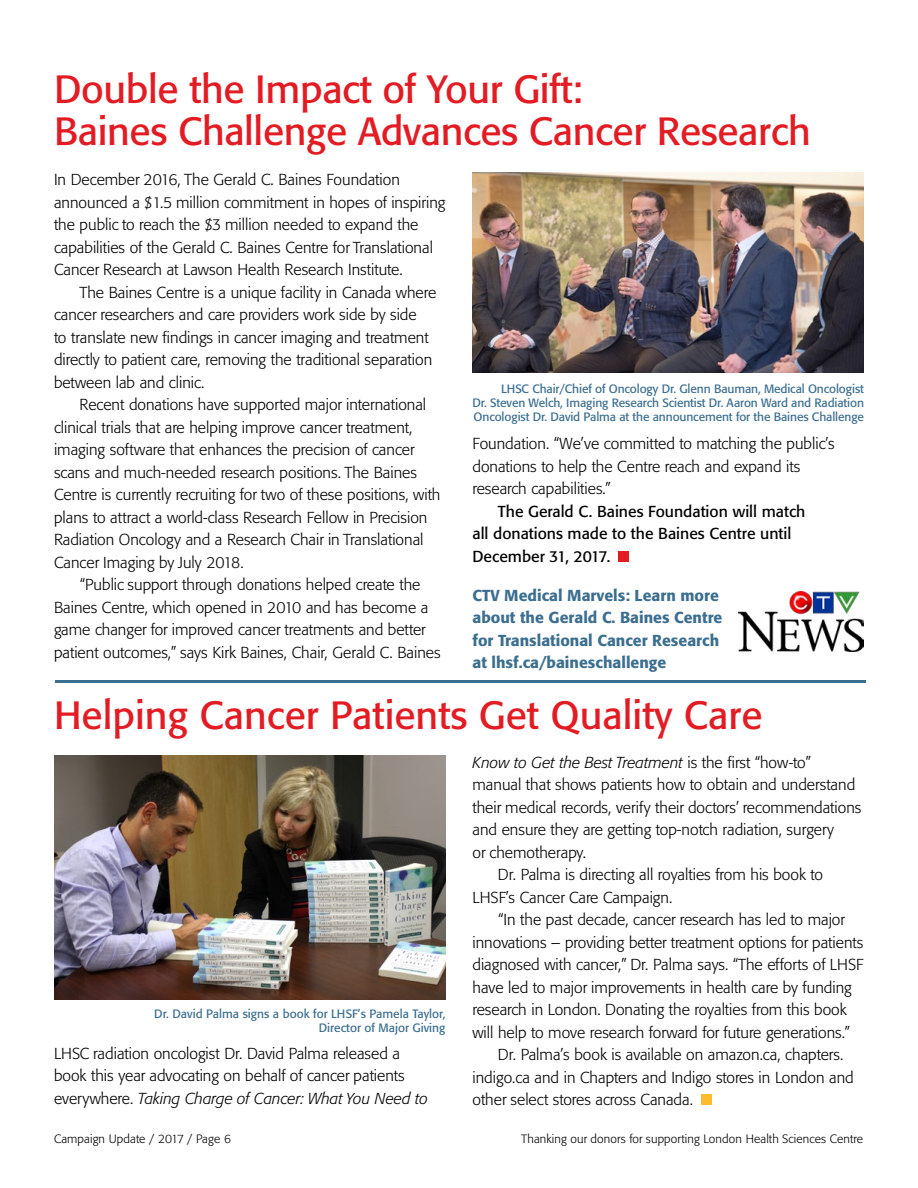
<style>
.page{position:relative;width:918px;height:1188px;background:#fff}
.page>*{position:absolute;margin:0;border:0;box-sizing:border-box;transform-origin:0 0}
.t1{font:39px/42px "Formata";letter-spacing:-.01em;color:#e31b23}
.t2{font:300 15.75px/22.5px "Formata BQ";color:#000}
.t3{font:500 15.75px/22.5px "Formata";color:#3b6e8f}
.t4{font:15.75px/22.5px "Formata BQ";color:#000}
.t5{font:italic 300 15.75px "Formata BQ";color:#000}
.t6{font:12px/14.4px "Formata";color:#3b6e8f;text-align:justify}
.t7{font:300 12px "Formata BQ";letter-spacing:.01em;color:#000}
.s1{font-style:italic}
.s2{font-style:normal}
</style>
<div class="page">
<img style="left:472px;top:173px;width:392px;height:200px">
<img style="left:54px;top:756px;width:392px;height:244px">
<hr style="left:55px;top:680px;width:811px;height:3px;background:#3b6e8f">
<div style="left:618px;top:551px;width:11px;height:11px;background:#e31b23"></div>
<div style="left:701px;top:1095px;width:10px;height:10px;background:#fdbb30"></div>
<img style="left:739px;top:591px;width:125px;height:61px">
<h1 class="t1" style="left:54px;top:68px;width:759px">Double the Impact of Your Gift:<br>Baines Challenge Advances Cancer Research</h1>
<p class="t2" style="left:54px;top:169px;width:393px">In December 2016, The Gerald C. Baines Foundation announced a $1.5 million commitment in hopes of inspiring the public to reach the $3 million needed to expand the capabilities of the Gerald C. Baines Centre for Translational Cancer Research at Lawson Health Research Institute.</p>
<p class="t2" style="left:54px;top:281px;width:384px;text-indent:25px">The Baines Centre is a unique facility in Canada where cancer researchers and care providers work side by side<br>to translate new findings in cancer imaging and treatment directly to patient care, removing the traditional separation between lab and clinic.</p>
<p class="t2" style="left:54px;top:394px;width:388px;text-indent:25px">Recent donations have supported major international clinical trials that are helping improve cancer treatment, imaging software that enhances the precision of cancer scans and much-needed research positions. The Baines Centre is currently recruiting for two of these positions, with plans to attract a world-class Research Fellow in Precision Radiation Oncology and a Research Chair in Translational Cancer Imaging by July 2018.</p>
<p class="t2" style="left:54px;top:574px;width:388px;text-indent:25px">“Public support through donations helped create the Baines Centre, which opened in 2010 and has become a game changer for improved cancer treatments and better patient outcomes,” says Kirk Baines, Chair, Gerald C. Baines</p>
<p class="t6" style="left:473px;top:381px;width:393px;text-indent:29px">LHSC Chair/Chief of Oncology Dr. Glenn Bauman, Medical Oncologist Dr. Steven Welch, Imaging Research Scientist Dr. Aaron Ward and Radiation Oncologist Dr. David Palma at the announcement for the Baines Challenge</p>
<p class="t2" style="left:472px;top:433px;width:364px">Foundation. “We’ve committed to matching the public’s donations to help the Centre reach and expand its research capabilities.”</p>
<p class="t4" style="left:472px;top:500px;width:334px;text-indent:25px">The Gerald C. Baines Foundation will match all donations made to the Baines Centre until<br>December 31, 2017.</p>
<p class="t3" style="left:472px;top:584px;width:251px">CTV Medical Marvels: Learn more about the Gerald C. Baines Centre for Translational Cancer Research at lhsf.ca/baineschallenge</p>
<h1 class="t1" style="left:54px;top:694px;width:710px">Helping Cancer Patients Get Quality Care</h1>
<p class="t6" style="left:154px;top:1006px;width:293px;text-align:right">Dr. David Palma signs a book for LHSF’s Pamela Taylor,<br>Director of Major Giving</p>
<p class="t2" style="left:54px;top:1042px;width:376px">LHSC radiation oncologist Dr. David Palma released a book this year advocating on behalf of cancer patients everywhere. <span class="s1">Taking Charge of Cancer: What You Need to</span></p>
<p class="t5" style="left:472px;top:753px;width:340px">Know to Get the Best Treatment <span class="s2">is the first “how-to”</span></p>
<p class="t2" style="left:472px;top:773px;width:384px">manual that shows patients how to obtain and understand</p>
<p class="t2" style="left:472px;top:796px;width:391px">their medical records, verify their doctors’ recommendations</p>
<p class="t2" style="left:472px;top:818px;width:363px">and ensure they are getting top-notch radiation, surgery</p>
<p class="t2" style="left:472px;top:841px;width:115px">or chemotherapy.</p>
<p class="t2" style="left:498px;top:863px;width:327px">Dr. Palma is directing all royalties from his book to</p>
<p class="t2" style="left:472px;top:886px;width:201px">LHSF’s Cancer Care Campaign.</p>
<p class="t2" style="left:498px;top:908px;width:349px">“In the past decade, cancer research has led to major</p>
<p class="t2" style="left:472px;top:931px;width:392px">innovations – providing better treatment options for patients</p>
<p class="t2" style="left:472px;top:954px;width:392px">diagnosed with cancer,” Dr. Palma says. “The efforts of LHSF</p>
<p class="t2" style="left:472px;top:976px;width:381px">have led to major improvements in health care by funding</p>
<p class="t2" style="left:472px;top:999px;width:376px">research in London. Donating the royalties from this book</p>
<p class="t2" style="left:472px;top:1021px;width:379px">will help to move research forward for future generations.”</p>
<p class="t2" style="left:498px;top:1044px;width:347px">Dr. Palma’s book is available on amazon.ca, chapters.</p>
<p class="t2" style="left:472px;top:1066px;width:383px">indigo.ca and in Chapters and Indigo stores in London and</p>
<p class="t2" style="left:472px;top:1089px;width:222px">other select stores across Canada.</p>
<p class="t7" style="left:54px;top:1132px;width:179px">Campaign Update / 2017 / Page 6</p>
<p class="t7" style="left:521px;top:1132px;width:343px">Thanking our donors for supporting London Health Sciences Centre</p>
</div>
